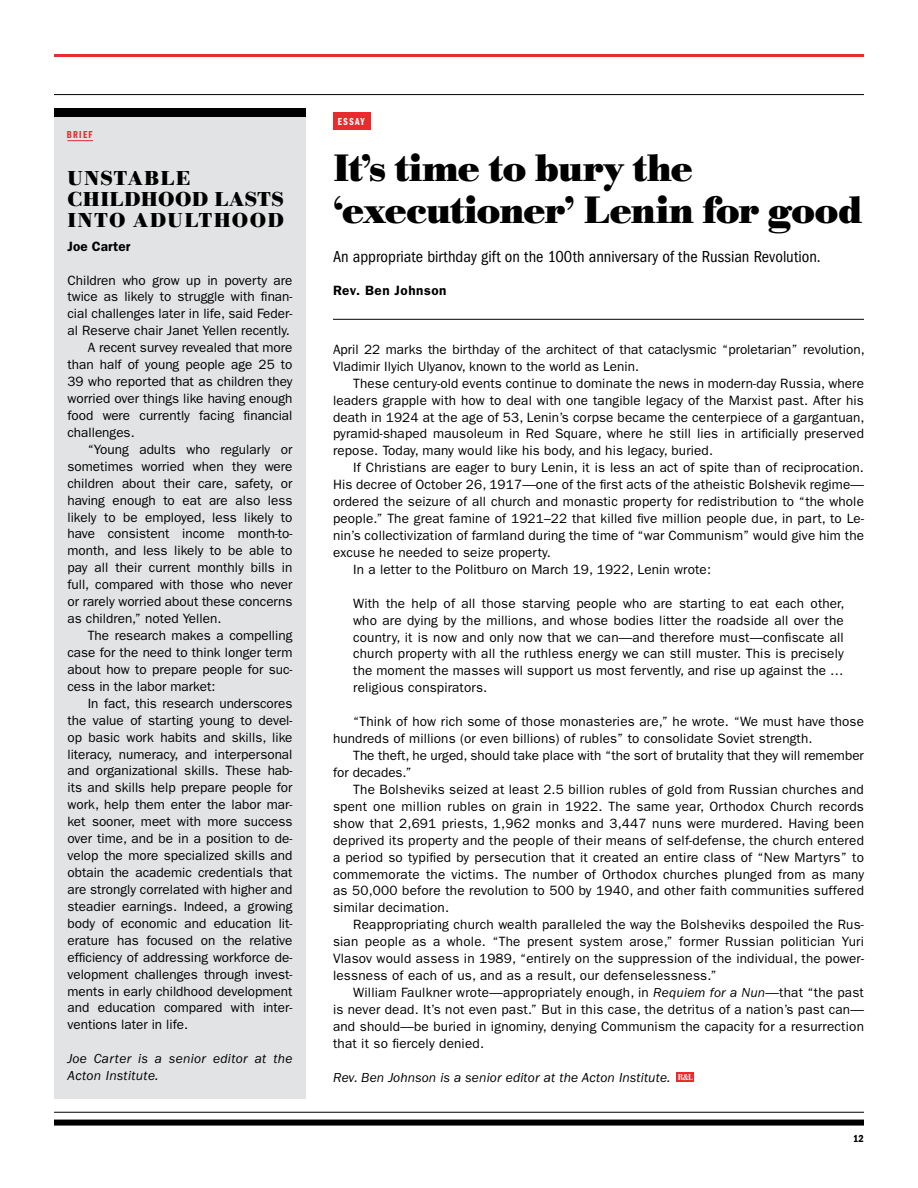
<style>
.page{position:relative;width:918px;height:1188px;background:#fff}
.page>*{position:absolute;margin:0;border:0;box-sizing:border-box;transform-origin:0 0}
.t1{font:700 39.75px/42px "Bodoni URW";letter-spacing:-.025em;color:#000}
.t2{font:700 21px/21px "Bodoni URW";letter-spacing:.05em;color:#000}
.t3{font:condensed 16.5px "ITC Franklin Gothic Std";color:#000}
.t4{font:13.5px/17px "ITC Franklin Gothic Std";color:#000;text-align:justify}
.t5{font:italic 13.5px/17px "ITC Franklin Gothic Std";letter-spacing:.01em;color:#000}
.t6{font:600 13.5px "ITC Franklin Gothic Std";letter-spacing:.03em;color:#000}
.t7{font:600 13.5px "ITC Franklin Gothic Std";letter-spacing:.01em;color:#000}
.t8{font:10.5px "ITC Franklin Gothic Std Dm Cp";letter-spacing:.12em;color:#e82c2e}
.t9{font:10.5px "ITC Franklin Gothic Std Dm Cp";letter-spacing:.135em;color:#fff}
.t10{font:10.5px "ITC Franklin Gothic Std Dm Cd";color:#000}
.t11{font:500 9px "Bodoni URW Ext Nar";color:#fff}
.s1{font-style:italic}
.s2{font-size:10.8px}
</style>
<div class="page">
<hr style="left:54px;top:54px;width:810px;height:3px;background:#e82c2e">
<hr style="left:54px;top:94px;width:810px;height:1px;background:#000">
<div style="left:54px;top:1120px;width:810px;height:6px;background:#000"></div>
<hr style="left:54px;top:1112px;width:810px;height:1px;background:#000">
<div style="left:54px;top:108px;width:252px;height:991px;background:#e2e3e4"></div>
<div style="left:54px;top:108px;width:252px;height:9px;background:#000"></div>
<hr style="left:333px;top:319px;width:531px;height:1px;background:#000">
<svg style="left:67px;top:140px;width:26px;height:1px"></svg>
<div style="left:333px;top:112px;width:37px;height:18px;background:#e82c2e"></div>
<div style="left:677px;top:1073px;width:17px;height:9px;background:#e82c2e"></div>
<p class="t8" style="left:67px;top:128px;width:27px">BRIEF</p>
<h2 class="t2" style="left:68px;top:168px;width:218px">UNSTABLE<br>CHILDHOOD LASTS<br>INTO ADULTHOOD</h2>
<p class="t7" style="left:68px;top:238px;width:64px">Joe Carter</p>
<p class="t4" style="left:68px;top:272px;width:226px">Children who grow up in poverty are</p>
<p class="t4" style="left:68px;top:288px;width:227px">twice as likely to struggle with finan-</p>
<p class="t4" style="left:68px;top:305px;width:226px">cial challenges later in life, said Feder-</p>
<p class="t4" style="left:68px;top:322px;width:224px">al Reserve chair Janet Yellen recently.</p>
<p class="t4" style="left:88px;top:339px;width:206px">A recent survey revealed that more</p>
<p class="t4" style="left:68px;top:356px;width:227px">than half of young people age 25 to</p>
<p class="t4" style="left:68px;top:373px;width:227px">39 who reported that as children they</p>
<p class="t4" style="left:68px;top:390px;width:226px">worried over things like having enough</p>
<p class="t4" style="left:68px;top:407px;width:227px">food were currently facing financial</p>
<p class="t4" style="left:68px;top:424px;width:69px">challenges.</p>
<p class="t4" style="left:88px;top:441px;width:206px">“Young adults who regularly or</p>
<p class="t4" style="left:68px;top:458px;width:227px">sometimes worried when they were</p>
<p class="t4" style="left:68px;top:475px;width:226px">children about their care, safety, or</p>
<p class="t4" style="left:68px;top:492px;width:227px">having enough to eat are also less</p>
<p class="t4" style="left:68px;top:509px;width:227px">likely to be employed, less likely to</p>
<p class="t4" style="left:68px;top:526px;width:227px">have consistent income month-to-</p>
<p class="t4" style="left:68px;top:542px;width:226px">month, and less likely to be able to</p>
<p class="t4" style="left:68px;top:559px;width:226px">pay all their current monthly bills in</p>
<p class="t4" style="left:68px;top:576px;width:226px">full, compared with those who never</p>
<p class="t4" style="left:68px;top:593px;width:226px">or rarely worried about these concerns</p>
<p class="t4" style="left:68px;top:610px;width:155px">as children,” noted Yellen.</p>
<p class="t4" style="left:88px;top:627px;width:206px">The research makes a compelling</p>
<p class="t4" style="left:68px;top:644px;width:226px">case for the need to think longer term</p>
<p class="t4" style="left:68px;top:661px;width:227px">about how to prepare people for suc-</p>
<p class="t4" style="left:68px;top:678px;width:149px">cess in the labor market:</p>
<p class="t4" style="left:88px;top:695px;width:206px">In fact, this research underscores</p>
<p class="t4" style="left:68px;top:712px;width:227px">the value of starting young to devel-</p>
<p class="t4" style="left:68px;top:729px;width:227px">op basic work habits and skills, like</p>
<p class="t4" style="left:68px;top:746px;width:227px">literacy, numeracy, and interpersonal</p>
<p class="t4" style="left:68px;top:763px;width:227px">and organizational skills. These hab-</p>
<p class="t4" style="left:68px;top:779px;width:226px">its and skills help prepare people for</p>
<p class="t4" style="left:68px;top:796px;width:226px">work, help them enter the labor mar-</p>
<p class="t4" style="left:68px;top:813px;width:226px">ket sooner, meet with more success</p>
<p class="t4" style="left:68px;top:830px;width:227px">over time, and be in a position to de-</p>
<p class="t4" style="left:68px;top:847px;width:226px">velop the more specialized skills and</p>
<p class="t4" style="left:68px;top:864px;width:227px">obtain the academic credentials that</p>
<p class="t4" style="left:68px;top:881px;width:226px">are strongly correlated with higher and</p>
<p class="t4" style="left:68px;top:898px;width:227px">steadier earnings. Indeed, a growing</p>
<p class="t4" style="left:68px;top:915px;width:226px">body of economic and education lit-</p>
<p class="t4" style="left:68px;top:932px;width:226px">erature has focused on the relative</p>
<p class="t4" style="left:68px;top:949px;width:227px">efficiency of addressing workforce de-</p>
<p class="t4" style="left:68px;top:966px;width:227px">velopment challenges through invest-</p>
<p class="t4" style="left:68px;top:983px;width:226px">ments in early childhood development</p>
<p class="t4" style="left:68px;top:1000px;width:227px">and education compared with inter-</p>
<p class="t4" style="left:68px;top:1016px;width:122px">ventions later in life.</p>
<p class="t5" style="left:68px;top:1050px;width:227px">Joe Carter is a senior editor at the<br>Acton Institute.</p>
<p class="t9" style="left:338px;top:116px;width:28px">ESSAY</p>
<h1 class="t1" style="left:333px;top:149px;width:531px">It’s time to bury the ‘executioner’ Lenin for good</h1>
<p class="t3" style="left:333px;top:247px;width:489px">An appropriate birthday gift on the 100th anniversary of the Russian Revolution.</p>
<p class="t6" style="left:333px;top:283px;width:115px">Rev. Ben Johnson</p>
<p class="t4" style="left:333px;top:341px;width:533px">April 22 marks the birthday of the architect of that cataclysmic “proletarian” revolution,<br>Vladimir Ilyich Ulyanov, known to the world as Lenin.</p>
<p class="t4" style="left:333px;top:375px;width:533px;text-indent:20px">These century-old events continue to dominate the news in modern-day Russia, where leaders grapple with how to deal with one tangible legacy of the Marxist past. After his death in 1924 at the age of 53, Lenin’s corpse became the centerpiece of a gargantuan, pyramid-shaped mausoleum in Red Square, where he still lies in artificially preserved repose. Today, many would like his body, and his legacy, buried.</p>
<p class="t4" style="left:353px;top:459px;width:512px">If Christians are eager to bury Lenin, it is less an act of spite than of reciprocation.</p>
<p class="t4" style="left:333px;top:476px;width:533px">His decree of October 26, 1917—one of the first acts of the atheistic Bolshevik regime—</p>
<p class="t4" style="left:333px;top:493px;width:532px">ordered the seizure of all church and monastic property for redistribution to “the whole</p>
<p class="t4" style="left:333px;top:510px;width:533px">people.” The great famine of 1921–22 that killed five million people due, in part, to Le-</p>
<p class="t4" style="left:333px;top:527px;width:533px">nin’s collectivization of farmland during the time of “war Communism” would give him the</p>
<p class="t4" style="left:333px;top:544px;width:219px">excuse he needed to seize property.</p>
<p class="t4" style="left:353px;top:561px;width:359px">In a letter to the Politburo on March 19, 1922, Lenin wrote:</p>
<p class="t4" style="left:353px;top:595px;width:493px">With the help of all those starving people who are starting to eat each other, who are dying by the millions, and whose bodies litter the roadside all over the country, it is now and only now that we can—and therefore must—confiscate all church property with all the ruthless energy we can still muster. This is precisely the moment the masses will support us most fervently, and rise up against the … religious conspirators.</p>
<p class="t4" style="left:333px;top:713px;width:532px;text-indent:20px">“Think of how rich some of those monasteries are,” he wrote. “We must have those hundreds of millions (or even billions) of rubles” to consolidate Soviet strength.</p>
<p class="t4" style="left:333px;top:747px;width:532px;text-indent:20px">The theft, he urged, should take place with “the sort of brutality that they will remember for decades.”</p>
<p class="t4" style="left:333px;top:781px;width:533px;text-indent:20px">The Bolsheviks seized at least 2.5 billion rubles of gold from Russian churches and spent one million rubles on grain in 1922. The same year, Orthodox Church records show that 2,691 priests, 1,962 monks and 3,447 nuns were murdered. Having been deprived its property and the people of their means of self-defense, the church entered a period so typified by persecution that it created an entire class of “New Martyrs” to commemorate the victims. The number of Orthodox churches plunged from as many as 50,000 before the revolution to 500 by 1940, and other faith communities suffered similar decimation.</p>
<p class="t4" style="left:333px;top:916px;width:533px;text-indent:20px">Reappropriating church wealth paralleled the way the Bolsheviks despoiled the Rus&shy;sian people as a whole. “The present system arose,” former Russian politician Yuri Vlasov would assess in 1989, “entirely on the suppression of the individual, the power&shy;lessness of each of us, and as a result, our defenselessness.”</p>
<p class="t4" style="left:333px;top:984px;width:533px;text-indent:20px">William Faulkner wrote—appropriately enough, in <span class="s1">Requiem for a Nun</span>—that “the past is never dead. It’s not even past.” But in this case, the detritus of a nation’s past can— and should—be buried in ignominy, denying Communism the capacity for a resurrection that it so fiercely denied.</p>
<p class="t5" style="left:333px;top:1069px;width:339px">Rev. Ben Johnson is a senior editor at the Acton Institute.</p>
<p class="t11" style="left:678px;top:1072px;width:17px">R <span class="s2">&amp;</span> L</p>
<p class="t10" style="left:853px;top:1132px;width:12px">12</p>
</div>
